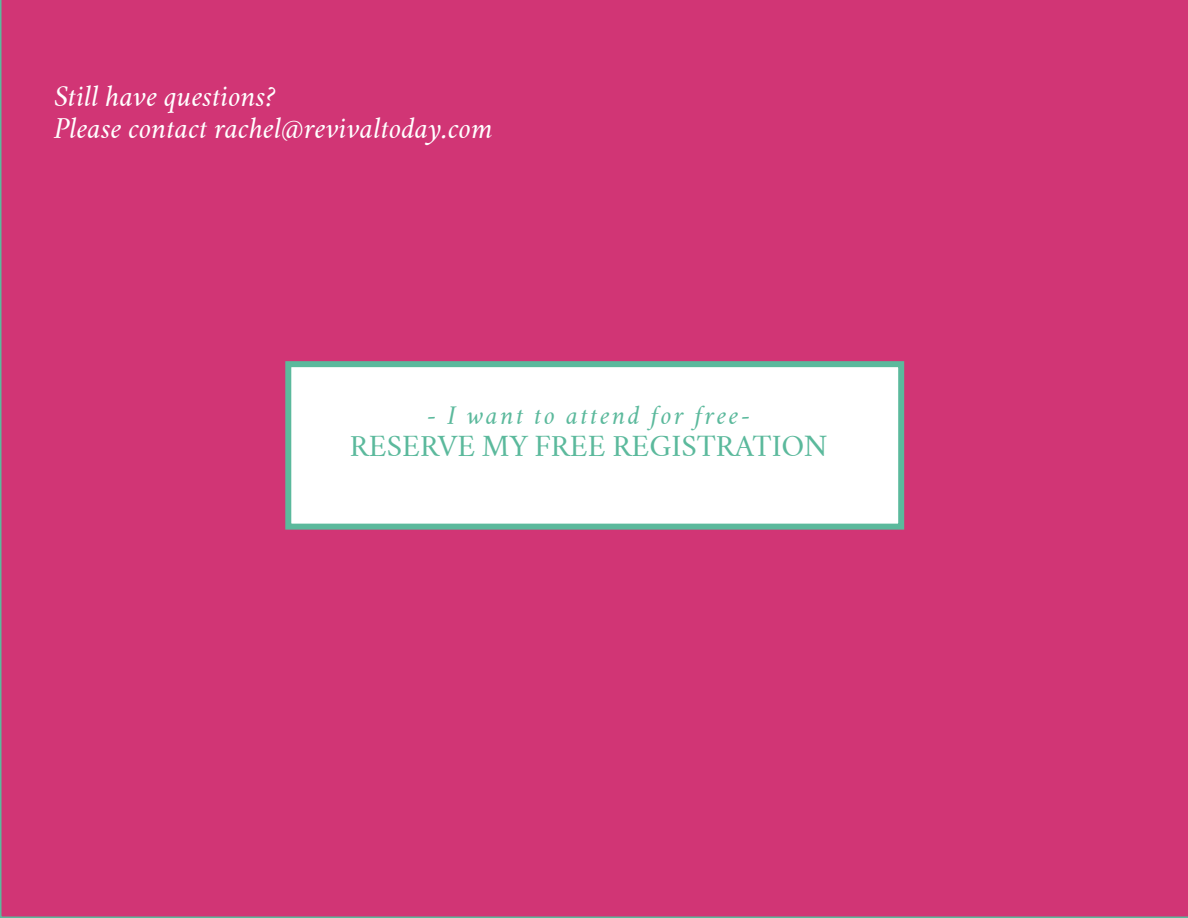
<style>
.page{position:relative;width:1188px;height:918px;background:#d13575}
.page>*{position:absolute;margin:0;border:0;box-sizing:border-box;transform-origin:0 0}
.t1{font:italic 27px/32.4px "Crimson Text";color:#fff}
.t2{font:27px "Crimson Text";color:#5bb99c}
.t3{font:italic 24px "Crimson Text";letter-spacing:.1em;color:#5bb99c}
</style>
<div class="page">
<div style="left:285px;top:361px;width:619px;height:169px;background:#fff;border:6px solid #5bb99c"></div>
<p class="t1" style="left:54px;top:81px;width:440px">Still have questions?<br>Please contact rachel@revivaltoday.com</p>
<p class="t3" style="left:427px;top:402px;width:325px">- I want to attend for free-</p>
<p class="t2" style="left:350px;top:430px;width:479px">RESERVE MY FREE REGISTRATION</p>
</div>
